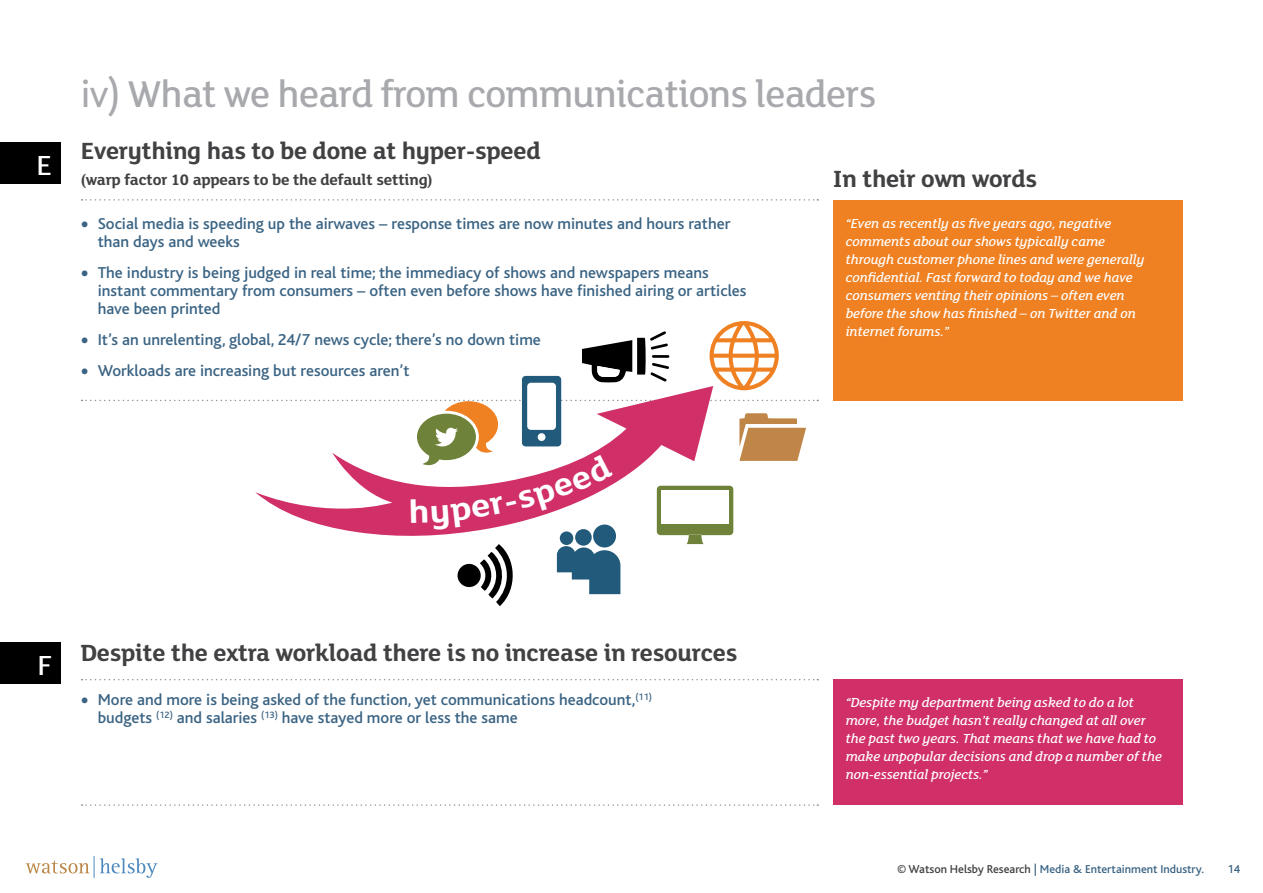
<style>
.page{position:relative;width:1263px;height:893px;background:#fff}
.page>*{position:absolute;margin:0;border:0;box-sizing:border-box;transform-origin:0 0}
.t1{font:500 40.5px "FS Lola";letter-spacing:-.02em;color:#a7a9ac}
.t2{font:500 30px "FS Lola";color:#fff}
.t3{font:700 25.5px "FS Lola";letter-spacing:-.01em;color:#414042}
.t4{font:500 16.5px/18px "Bliss";color:#3b6484}
.t5{font:700 16.5px "FS Lola";letter-spacing:-.01em;color:#414042}
.t6{font:italic 500 14.25px/18px "FS Lola";color:#fff}
.t7{font:500 12px "Bliss";color:#3b6484}
.s1{font-family:"Bliss";font-weight:400}
.s2{font-weight:700;font-size:24px}
.s3{color:#414042}
</style>
<div class="page">
<div style="left:833px;top:200px;width:349px;height:200px;background:#ef8123"></div>
<div style="left:833px;top:680px;width:349px;height:125px;background:#d02f67"></div>
<svg style="left:82px;top:199px;width:736px;height:2px"></svg>
<svg style="left:82px;top:804px;width:736px;height:2px"></svg>
<svg style="left:82px;top:679px;width:736px;height:1px"></svg>
<div style="left:0;top:142px;width:61px;height:42px;background:#000"></div>
<div style="left:0;top:642px;width:61px;height:42px;background:#000"></div>
<svg style="left:582px;top:331px;width:87px;height:51px"></svg>
<svg style="left:709px;top:321px;width:70px;height:69px"></svg>
<div style="left:522px;top:376px;width:39px;height:70px;background:#215a7b;border-radius:4px"></div>
<div style="left:527px;top:383px;width:29px;height:47px;background:#fff;border-radius:4px"></div>
<svg style="left:258px;top:386px;width:455px;height:14px"></svg>
<svg style="left:26px;top:856px;width:132px;height:22px"></svg>
<svg style="left:82px;top:400px;width:736px;height:206px"></svg>
<h2 class="t2" style="left:37px;top:145px;width:17px">E</h2>
<h1 class="t1" style="left:81px;top:68px;width:797px"><span class="s1">iv)</span> What we heard from communications leaders</h1>
<h3 class="t3" style="left:81px;top:134px;width:461px">Everything has to be done at hyper-speed</h3>
<p class="t5" style="left:81px;top:168px;width:353px">(warp factor 10 appears to be the default setting)</p>
<h3 class="t3" style="left:833px;top:161px;width:206px">In their own words</h3>
<p class="t4" style="left:98px;top:215px;width:634px;text-indent:-17px"><span class="s2">•</span> Social media is speeding up the airwaves – response times are now minutes and hours rather than days and weeks</p>
<p class="t4" style="left:98px;top:264px;width:650px;text-indent:-17px"><span class="s2">•</span> The industry is being judged in real time; the immediacy of shows and newspapers means instant commentary from consumers – often even before shows have finished airing or articles have been printed</p>
<p class="t4" style="left:81px;top:331px;width:462px"><span class="s2">•</span> It’s an unrelenting, global, 24/7 news cycle; there’s no down time</p>
<p class="t4" style="left:81px;top:362px;width:330px"><span class="s2">•</span> Workloads are increasing but resources aren’t</p>
<p class="t6" style="left:846px;top:213px;width:300px">“Even as recently as five years ago, negative comments about our shows typically came through customer phone lines and were generally confidential. Fast forward to today and we have consumers venting their opinions – often even before the show has finished – on Twitter and on internet forums.”</p>
<h2 class="t2" style="left:38px;top:645px;width:16px">F</h2>
<h3 class="t3" style="left:81px;top:635px;width:658px">Despite the extra workload there is no increase in resources</h3>
<p class="t4" style="left:98px;top:691px;width:556px;text-indent:-17px"><span class="s2">•</span> More and more is being asked of the function, yet communications headcount,<sup>(11) </sup>budgets <sup>(12)</sup> and salaries <sup>(13)</sup> have stayed more or less the same</p>
<p class="t6" style="left:846px;top:693px;width:318px">“Despite my department being asked to do a lot more, the budget hasn’t really changed at all over the past two years. That means that we have had to make unpopular decisions and drop a number of the non-essential projects.”</p>
<p class="t7" style="left:897px;top:863px;width:308px"><span class="s3">© Watson Helsby Research</span> | Media &amp; Entertainment Industry.</p>
<p class="t7" style="left:1227px;top:863px;width:14px">14</p>
</div>
